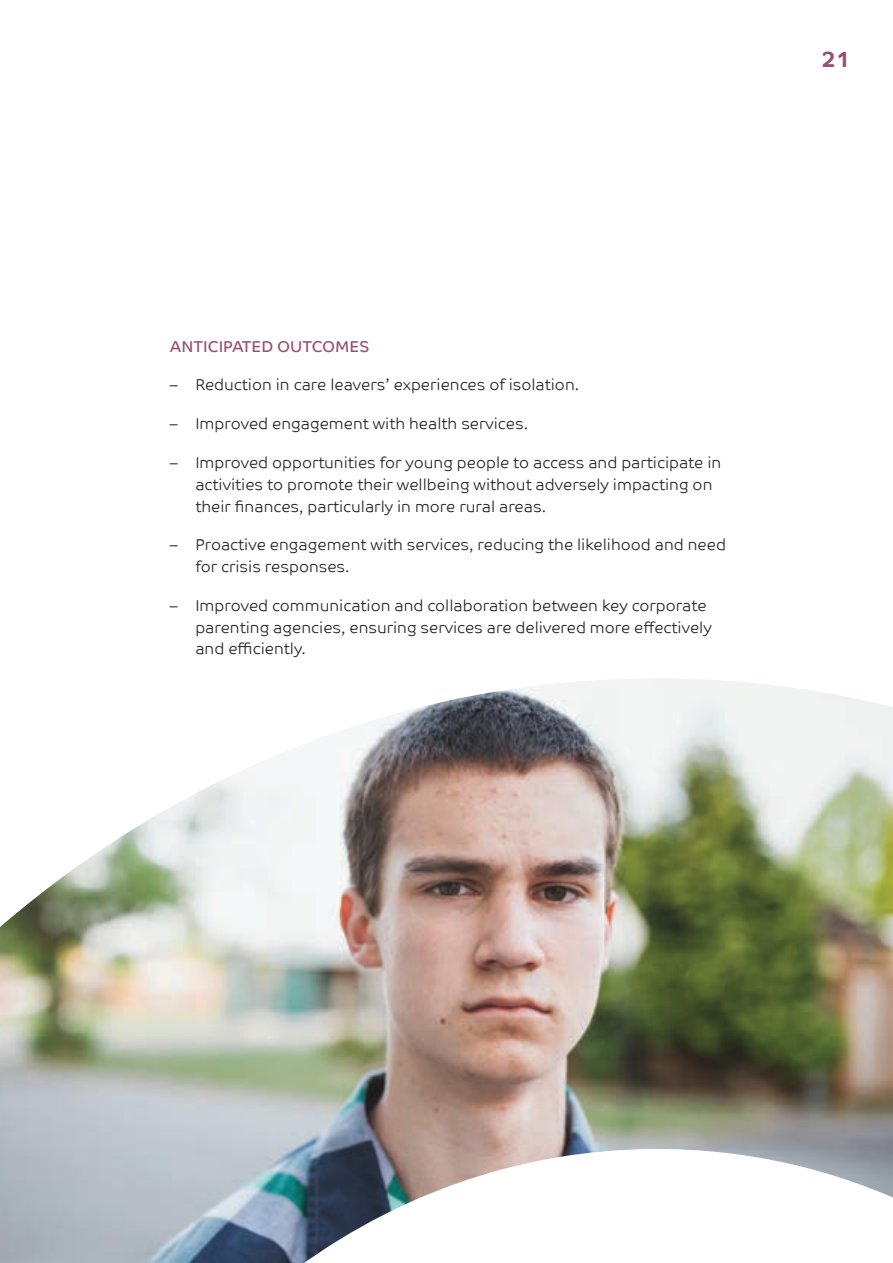
<style>
.page{position:relative;width:893px;height:1263px;background:#fff}
.page>*{position:absolute;margin:0;border:0;box-sizing:border-box;transform-origin:0 0}
.t1{font:22.5px "Co Text Bd";color:#975073}
.t2{font:15.75px/21.8px "Co Text Lt";color:#231f20}
.t3{font:15.75px "Co Text";color:#975073}
</style>
<div class="page">
<img style="left:0;top:679px;width:892px;height:583px">
<h1 class="t1" style="left:820px;top:46px;width:31px">21</h1>
<p class="t3" style="left:170px;top:337px;width:201px">ANTICIPATED OUTCOMES</p>
<p class="t2" style="left:170px;top:374px;width:410px">– Reduction in care leavers’ experiences of isolation.</p>
<p class="t2" style="left:170px;top:413px;width:359px">– Improved engagement with health services.</p>
<p class="t2" style="left:195px;top:451px;width:527px;text-indent:-26px">– Improved opportunities for young people to access and participate in activities to promote their wellbeing without adversely impacting on their finances, particularly in more rural areas.</p>
<p class="t2" style="left:195px;top:534px;width:532px;text-indent:-26px">– Proactive engagement with services, reducing the likelihood and need for crisis responses.</p>
<p class="t2" style="left:195px;top:594px;width:517px;text-indent:-26px">– Improved communication and collaboration between key corporate parenting agencies, ensuring services are delivered more effectively and efficiently.</p>
</div>
